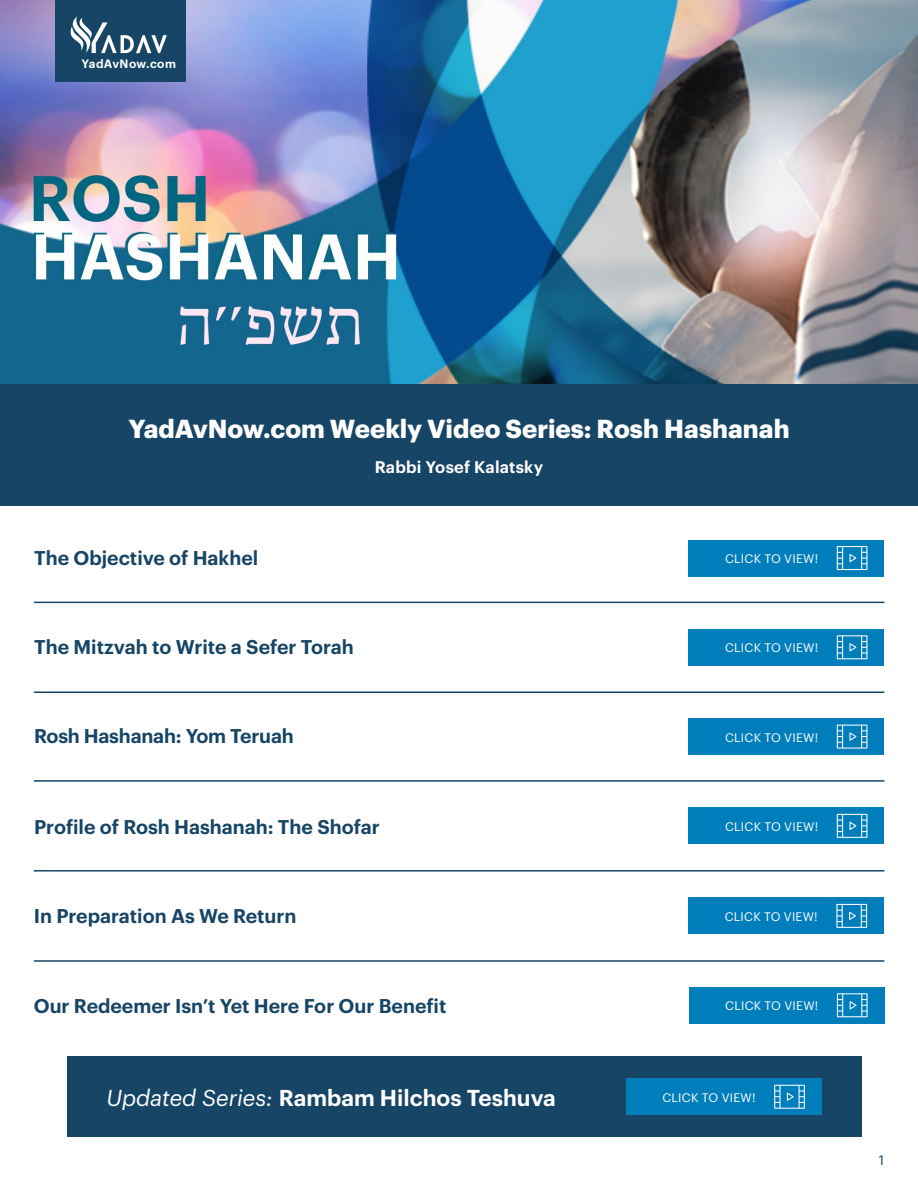
<style>
.page{position:relative;width:918px;height:1188px;background:#fff}
.page>*{position:absolute;margin:0;border:0;box-sizing:border-box;transform-origin:0 0}
.t1{font:700 25.5px "Graphik";color:#fff}
.t2{font:600 22.5px "Graphik";color:#fff}
.t3{font:600 19.5px "Graphik";color:#174566}
.t4{font:600 16.5px "Graphik";letter-spacing:.01em;color:#fff}
.t5{font:13.5px "Graphik";color:#174566}
.t6{font:12.15px "Graphik";letter-spacing:.02em;color:#fff}
.t7{font:600 11.85px "Graphik";letter-spacing:.03em;color:#fff}
.s1{font-weight:400;font-style:italic}
</style>
<div class="page">
<div style="left:689px;top:540px;width:195px;height:36px;background:#007ebc"></div>
<svg style="left:837px;top:546px;width:30px;height:24px"></svg>
<div style="left:689px;top:987px;width:195px;height:36px;background:#007ebc"></div>
<svg style="left:837px;top:993px;width:31px;height:24px"></svg>
<hr style="left:34px;top:780px;width:850px;height:2px;background:#174566">
<hr style="left:34px;top:602px;width:850px;height:1px;background:#174566">
<hr style="left:34px;top:870px;width:850px;height:2px;background:#174566">
<hr style="left:34px;top:960px;width:850px;height:2px;background:#174566">
<hr style="left:34px;top:692px;width:850px;height:1px;background:#174566">
<div style="left:689px;top:629px;width:195px;height:36px;background:#007ebc"></div>
<svg style="left:837px;top:635px;width:30px;height:24px"></svg>
<div style="left:689px;top:808px;width:195px;height:36px;background:#007ebc"></div>
<svg style="left:837px;top:814px;width:30px;height:24px"></svg>
<div style="left:688px;top:898px;width:196px;height:36px;background:#007ebc"></div>
<svg style="left:836px;top:904px;width:31px;height:24px"></svg>
<div style="left:689px;top:719px;width:195px;height:36px;background:#007ebc"></div>
<svg style="left:837px;top:725px;width:30px;height:24px"></svg>
<img style="left:0;top:0;width:918px;height:384px">
<div style="left:0;top:384px;width:918px;height:122px;background:#174566"></div>
<div style="left:55px;top:0;width:130px;height:82px;background:#174566"></div>
<svg style="left:70px;top:16px;width:97px;height:37px"></svg>
<div style="left:67px;top:1056px;width:795px;height:81px;background:#174566"></div>
<div style="left:626px;top:1079px;width:196px;height:36px;background:#007ebc"></div>
<svg style="left:774px;top:1085px;width:31px;height:24px"></svg>
<p class="t7" style="left:82px;top:55px;width:96px">YadAvNow.com</p>
<h1 class="t1" style="left:128px;top:409px;width:663px">YadAvNow.com Weekly Video Series: Rosh Hashanah</h1>
<p class="t4" style="left:375px;top:454px;width:170px">Rabbi Yosef Kalatsky</p>
<p class="t3" style="left:34px;top:543px;width:226px">The Objective of Hakhel</p>
<p class="t6" style="left:725px;top:549px;width:95px">CLICK TO VIEW!</p>
<p class="t3" style="left:34px;top:632px;width:321px">The Mitzvah to Write a Sefer Torah</p>
<p class="t6" style="left:725px;top:639px;width:95px">CLICK TO VIEW!</p>
<p class="t3" style="left:34px;top:721px;width:261px">Rosh Hashanah: Yom Teruah</p>
<p class="t6" style="left:725px;top:728px;width:95px">CLICK TO VIEW!</p>
<p class="t3" style="left:34px;top:812px;width:347px">Profile of Rosh Hashanah: The Shofar</p>
<p class="t6" style="left:725px;top:817px;width:95px">CLICK TO VIEW!</p>
<p class="t3" style="left:34px;top:901px;width:264px">In Preparation As We Return</p>
<p class="t6" style="left:725px;top:907px;width:95px">CLICK TO VIEW!</p>
<p class="t3" style="left:34px;top:991px;width:414px">Our Redeemer Isn’t Yet Here For Our Benefit</p>
<p class="t6" style="left:725px;top:997px;width:95px">CLICK TO VIEW!</p>
<p class="t2" style="left:107px;top:1081px;width:451px"><span class="s1">Updated Series:</span> Rambam Hilchos Teshuva</p>
<p class="t6" style="left:662px;top:1088px;width:95px">CLICK TO VIEW!</p>
<p class="t5" style="left:879px;top:1150px;width:7px">1</p>
</div>
